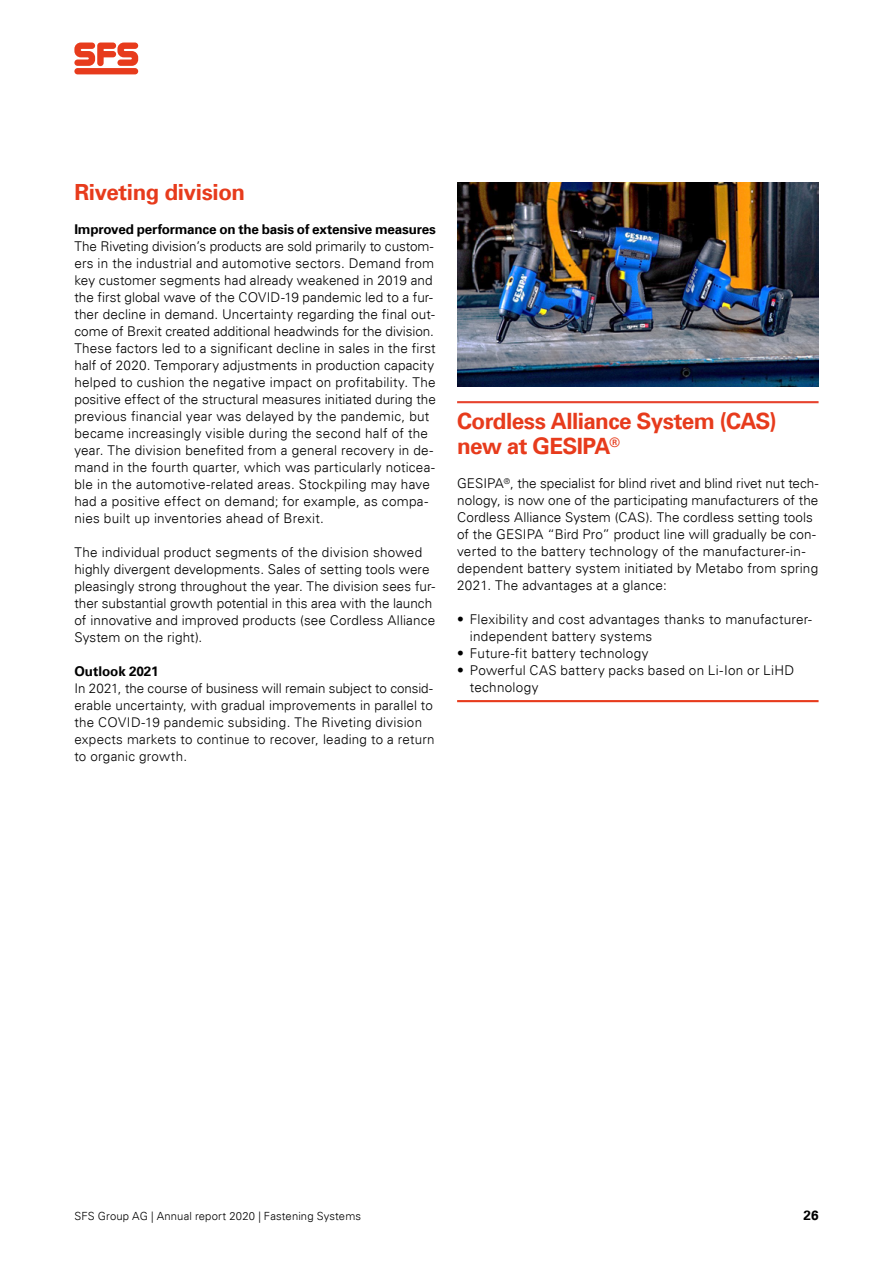
<style>
.page{position:relative;width:893px;height:1263px;background:#fff}
.page>*{position:absolute;margin:0;border:0;box-sizing:border-box;transform-origin:0 0}
.t1{font:700 22.5px/25.5px "Univers";letter-spacing:-.03em;color:#e73b1c}
.t2{font:700 22.35px "Univers";letter-spacing:-.015em;color:#e73b1c}
.t3{font:300 13.5px/17px "Univers";letter-spacing:.01em;color:#000}
.t4{font:700 13.5px "SFS Univers";letter-spacing:-.015em;color:#000}
.t5{font:700 13.5px "Univers";color:#000}
.t6{font:300 13.35px/17px "Univers";letter-spacing:.015em;color:#000}
.t7{font:300 11.25px "Univers";letter-spacing:.01em;color:#000}
</style>
<div class="page">
<svg style="left:74px;top:43px;width:64px;height:23px"></svg>
<div style="left:74px;top:68px;width:64px;height:6px;background:#e73b1c;border-radius:3px"></div>
<hr style="left:457px;top:401px;width:362px;height:2px;background:#e7432e">
<hr style="left:457px;top:700px;width:362px;height:2px;background:#e73b1c">
<img style="left:457px;top:183px;width:362px;height:204px">
<h2 class="t2" style="left:74px;top:179px;width:172px">Riveting division</h2>
<p class="t4" style="left:74px;top:221px;width:363px">Improved performance on the basis of extensive measures</p>
<p class="t3" style="left:74px;top:238px;width:363px">The Riveting division’s products are sold primarily to custom&shy;ers in the industrial and automotive sectors. Demand from key customer segments had already weakened in 2019 and the first global wave of the COVID-19 pandemic led to a fur&shy;ther decline in demand. Uncertainty regarding the final out&shy;come of Brexit created additional headwinds for the division.<br>These factors led to a significant decline in sales in the first half of 2020. Temporary adjustments in production capacity helped to cushion the negative impact on profitability. The positive effect of the structural measures initiated during the previous financial year was delayed by the pandemic, but became increasingly visible during the second half of the year. The division benefited from a general recovery in de&shy;mand in the fourth quarter, which was particularly noticea&shy;ble in the automotive-related areas. Stockpiling may have had a positive effect on demand; for example, as compa&shy;nies built up inventories ahead of Brexit.</p>
<p class="t3" style="left:74px;top:544px;width:362px">The individual product segments of the division showed highly divergent developments. Sales of setting tools were pleasingly strong throughout the year. The division sees fur&shy;ther substantial growth potential in this area with the launch of innovative and improved products (see Cordless Alliance System on the right).</p>
<p class="t4" style="left:74px;top:663px;width:86px">Outlook 2021</p>
<p class="t6" style="left:74px;top:680px;width:362px">In 2021, the course of business will remain subject to consid&shy;erable uncertainty, with gradual improvements in parallel to the COVID-19 pandemic subsiding. The Riveting division expects markets to continue to recover, leading to a return to organic growth.</p>
<h1 class="t1" style="left:457px;top:408px;width:321px">Cordless Alliance System (CAS) new at GESIPA<sup>®</sup></h1>
<p class="t3" style="left:457px;top:475px;width:363px">GESIPA<sup>®</sup>, the specialist for blind rivet and blind rivet nut tech&shy;nology, is now one of the participating manufacturers of the Cordless Alliance System (CAS). The cordless setting tools of the GESIPA “Bird Pro” product line will gradually be con&shy;verted to the battery technology of the manufacturer-in&shy;dependent battery system initiated by Metabo from spring 2021. The advantages at a glance:</p>
<p class="t3" style="left:470px;top:611px;width:344px;text-indent:-13px">• Flexibility and cost advantages thanks to manufacturer&shy;independent battery systems</p>
<p class="t3" style="left:457px;top:645px;width:193px">• Future-fit battery technology</p>
<p class="t3" style="left:470px;top:662px;width:326px;text-indent:-13px">• Powerful CAS battery packs based on Li-Ion or LiHD technology</p>
<p class="t7" style="left:74px;top:1210px;width:288px">SFS Group AG | Annual report 2020 | Fastening Systems</p>
<p class="t5" style="left:804px;top:1208px;width:16px">26</p>
</div>
